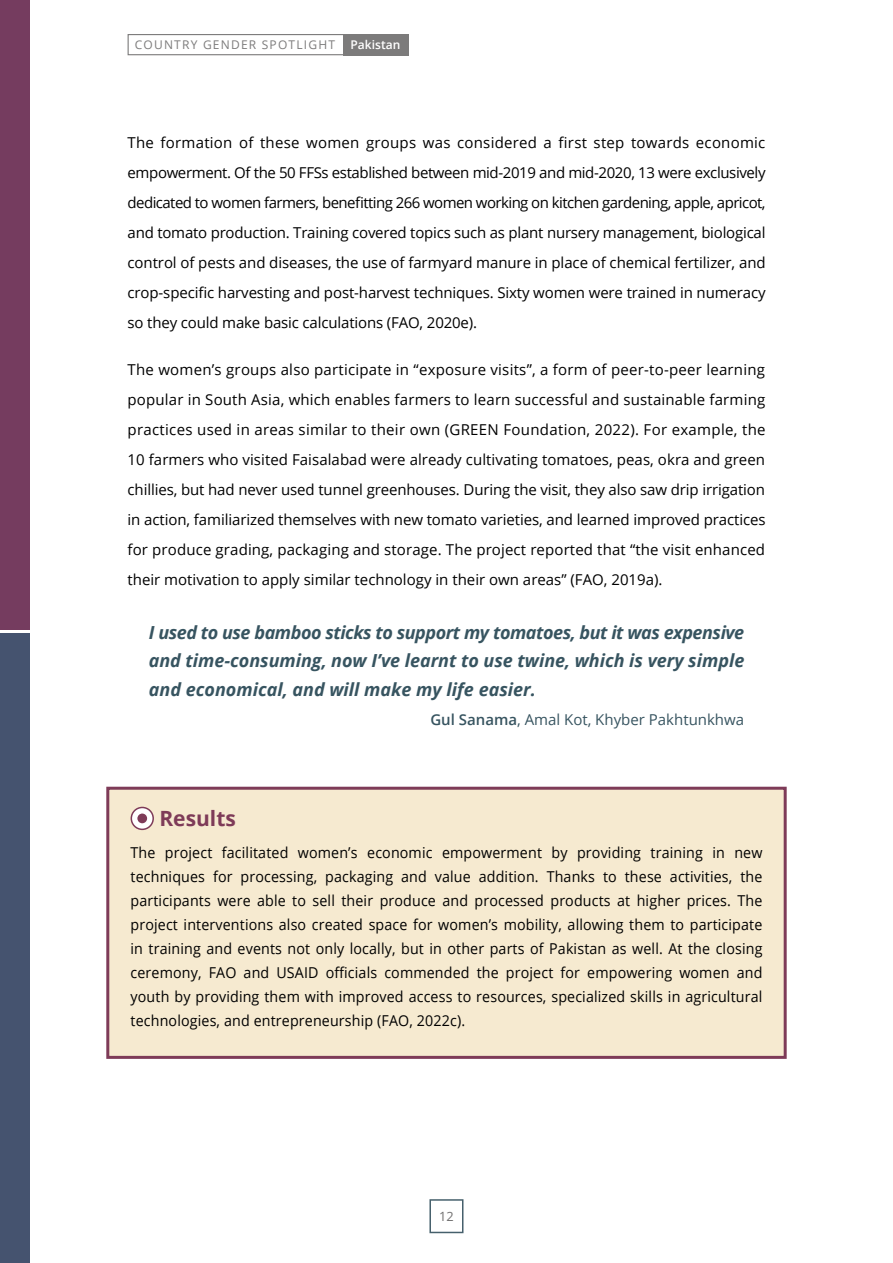
<style>
.page{position:relative;width:893px;height:1263px;background:#fff}
.page>*{position:absolute;margin:0;border:0;box-sizing:border-box;transform-origin:0 0}
.t1{font:700 21px "Open Sans";color:#7e3b58}
.t2{font:italic 700 18px/28.5px "Open Sans";color:#375460;text-align:justify}
.t3{font:15px/30px "Open Sans";color:#000;text-align:justify}
.t4{font:15px/24px "Open Sans";color:#000;text-align:justify;scale:.95 1}
.t5{font:15px "Open Sans";color:#375460}
.t6{font:12.75px "Open Sans";color:#706f6f}
.t7{font:12px "Open Sans";letter-spacing:.1em;color:#7c7b7b}
.t8{font:600 12px "Open Sans";color:#fff}
.s1{font-weight:600}
</style>
<div class="page">
<div style="left:429px;top:1199px;width:34px;height:34px;border:2px solid #46606c"></div>
<div style="left:0;top:0;width:30px;height:629px;background:#753c5f"></div>
<div style="left:0;top:634px;width:30px;height:629px;background:#45536f"></div>
<div style="left:128px;top:34px;width:216px;height:21px;background:#fff;border:1px solid #7c7b7b"></div>
<div style="left:343px;top:34px;width:66px;height:21px;background:#7c7b7b"></div>
<div style="left:108px;top:788px;width:677px;height:269px;background:#f6ead0"></div>
<div style="left:131px;top:807px;width:22px;height:22px;background:#fff;border-radius:50%"></div>
<div style="left:131px;top:807px;width:23px;height:23px;border:2px solid #7e3b58;border-radius:50%"></div>
<div style="left:137px;top:813px;width:11px;height:11px;background:#7e3b58;border-radius:50%"></div>
<div style="left:136px;top:812px;width:13px;height:13px;border:2px solid #fff;border-radius:50%"></div>
<div style="left:106px;top:787px;width:681px;height:272px;border:3px solid #7e3b58"></div>
<p class="t7" style="left:135px;top:36px;width:202px">COUNTRY GENDER SPOTLIGHT</p>
<p class="t8" style="left:351px;top:36px;width:51px">Pakistan</p>
<p class="t3" style="left:128px;top:127px;width:640px">The formation of these women groups was considered a first step towards economic empowerment. Of the 50 FFSs established between mid-2019 and mid-2020, 13 were exclusively dedicated to women farmers, benefitting 266 women working on kitchen gardening, apple, apricot, and tomato production. Training covered topics such as plant nursery management, biological control of pests and diseases, the use of farmyard manure in place of chemical fertilizer, and crop-specific harvesting and post-harvest techniques. Sixty women were trained in numeracy so they could make basic calculations (FAO, 2020e).</p>
<p class="t3" style="left:128px;top:354px;width:640px">The women’s groups also participate in “exposure visits”, a form of peer-to-peer learning popular in South Asia, which enables farmers to learn successful and sustainable farming practices used in areas similar to their own (GREEN Foundation, 2022). For example, the 10 farmers who visited Faisalabad were already cultivating tomatoes, peas, okra and green chillies, but had never used tunnel greenhouses. During the visit, they also saw drip irrigation in action, familiarized themselves with new tomato varieties, and learned improved practices for produce grading, packaging and storage. The project reported that “the visit enhanced their motivation to apply similar technology in their own areas” (FAO, 2019a).</p>
<p class="t2" style="left:149px;top:617px;width:597px">I used to use bamboo sticks to support my tomatoes, but it was expensive and time-consuming, now I’ve learnt to use twine, which is very simple and economical, and will make my life easier.</p>
<p class="t5" style="left:430px;top:709px;width:315px"><span class="s1">Gul Sanama</span>, Amal Kot, Khyber Pakhtunkhwa</p>
<h1 class="t1" style="left:159px;top:803px;width:78px">Results</h1>
<p class="t4" style="left:131px;top:840px;width:667px">The project facilitated women’s economic empowerment by providing training in new techniques for processing, packaging and value addition. Thanks to these activities, the participants were able to sell their produce and processed products at higher prices. The project interventions also created space for women’s mobility, allowing them to participate in training and events not only locally, but in other parts of Pakistan as well. At the closing ceremony, FAO and USAID officials commended the project for empowering women and youth by providing them with improved access to resources, specialized skills in agricultural technologies, and entrepreneurship (FAO, 2022c).</p>
<p class="t6" style="left:439px;top:1207px;width:16px">12</p>
</div>
